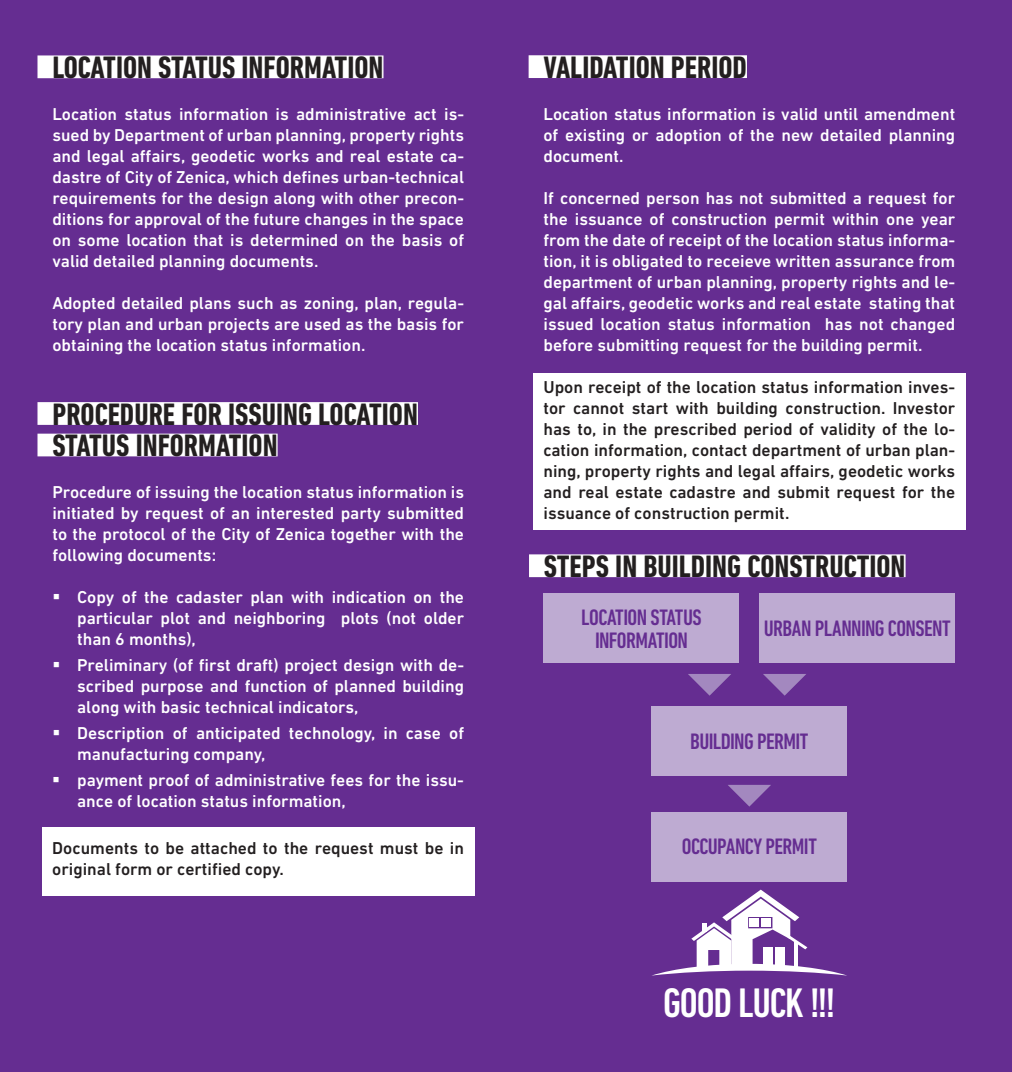
<style>
.page{position:relative;width:1012px;height:1072px;background:#fff}
.page>*{position:absolute;margin:0;border:0;box-sizing:border-box;transform-origin:0 0}
.t1{font:500 condensed 42px "DIN Next LT Pro";letter-spacing:-.03em;color:#fff}
.t2{font:700 condensed 31.5px/31.5px "DIN Next LT Pro";color:#231f20}
.t3{font:500 condensed 22.75px/22.8px "DIN Next LT Pro";letter-spacing:-.025em;color:#652d91;text-align:center}
.t4{font:500 17.5px/21px "DIN Next LT Pro";color:#fff;text-align:justify}
.t5{font:500 17.5px/21px "DIN Next LT Pro";color:#231f20}
</style>
<div class="page">
<div style="left:0;top:0;width:1012px;height:1071px;background:#652d91"></div>
<div style="left:533px;top:373px;width:433px;height:156px;background:#fff"></div>
<div style="left:42px;top:827px;width:433px;height:68px;background:#fff"></div>
<div style="left:38px;top:55px;width:345px;height:23px;background:#fff"></div>
<div style="left:38px;top:402px;width:380px;height:23px;background:#fff"></div>
<div style="left:38px;top:433px;width:240px;height:23px;background:#fff"></div>
<div style="left:529px;top:55px;width:218px;height:23px;background:#fff"></div>
<div style="left:543px;top:593px;width:196px;height:70px;background:#beabd2"></div>
<div style="left:651px;top:706px;width:196px;height:70px;background:#beabd2"></div>
<div style="left:651px;top:811px;width:196px;height:70px;background:#beabd2"></div>
<div style="left:759px;top:593px;width:196px;height:70px;background:#beabd2"></div>
<svg style="left:653px;top:889px;width:192px;height:86px"></svg>
<svg style="left:688px;top:674px;width:43px;height:21px"></svg>
<svg style="left:763px;top:674px;width:43px;height:21px"></svg>
<svg style="left:728px;top:784px;width:43px;height:22px"></svg>
<div style="left:529px;top:554px;width:377px;height:23px;background:#fff"></div>
<h2 class="t2" style="left:52px;top:52px;width:333px">LOCATION STATUS INFORMATION</h2>
<p class="t4" style="left:52px;top:104px;width:413px">Location status information is administrative act is&shy;sued by Department of urban planning, property rights and legal affairs, geodetic works and real estate ca&shy;dastre of City of Zenica, which defines urban-technical requirements for the design along with other precon&shy;ditions for approval of the future changes in the space on some location that is determined on the basis of valid detailed planning documents.</p>
<p class="t4" style="left:52px;top:293px;width:413px">Adopted detailed plans such as zoning, plan, regula&shy;tory plan and urban projects are used as the basis for obtaining the location status information.</p>
<h2 class="t2" style="left:52px;top:398px;width:367px">PROCEDURE FOR ISSUING LOCATION<br>STATUS INFORMATION</h2>
<p class="t4" style="left:52px;top:482px;width:413px">Procedure of issuing the location status information is initiated by request of an interested party submitted to the protocol of the City of Zenica together with the following documents:</p>
<p class="t4" style="left:77px;top:587px;width:388px">Copy of the cadaster plan with indication on the particular plot and neighboring plots (not older than 6 months),</p>
<p class="t4" style="left:77px;top:655px;width:388px">Preliminary (of first draft) project design with de&shy;scribed purpose and function of planned building along with basic technical indicators,</p>
<p class="t4" style="left:77px;top:723px;width:388px">Description of anticipated technology, in case of manufacturing company,</p>
<p class="t4" style="left:77px;top:769px;width:388px">payment proof of administrative fees for the issu&shy;ance of location status information,</p>
<p class="t5" style="left:52px;top:837px;width:413px">Documents to be attached to the request must be in original form or certified copy.</p>
<h2 class="t2" style="left:543px;top:52px;width:205px">VALIDATION PERIOD</h2>
<p class="t4" style="left:543px;top:103px;width:413px">Location status information is valid until amendment of existing or adoption of the new detailed planning document.</p>
<p class="t4" style="left:543px;top:187px;width:413px">If concerned person has not submitted a request for the issuance of construction permit within one year from the date of receipt of the location status informa&shy;tion, it is obligated to receieve written assurance from department of urban planning, property rights and le&shy;gal affairs, geodetic works and real estate stating that issued location status information has not changed before submitting request for the building permit.</p>
<p class="t5" style="left:543px;top:376px;width:413px;text-align:justify">Upon receipt of the location status information inves&shy;tor cannot start with building construction. Investor has to, in the prescribed period of validity of the lo&shy;cation information, contact department of urban plan&shy;ning, property rights and legal affairs, geodetic works and real estate cadastre and submit request for the issuance of construction permit.</p>
<h2 class="t2" style="left:544px;top:550px;width:363px">STEPS IN BUILDING CONSTRUCTION</h2>
<h3 class="t3" style="left:581px;top:606px;width:122px">LOCATION STATUS<br>INFORMATION</h3>
<h3 class="t3" style="left:764px;top:617px;width:188px">URBAN PLANNING CONSENT</h3>
<h3 class="t3" style="left:690px;top:730px;width:120px">BUILDING PERMIT</h3>
<h3 class="t3" style="left:682px;top:835px;width:137px">OCCUPANCY PERMIT</h3>
<h1 class="t1" style="left:663px;top:979px;width:174px">GOOD LUCK !!!</h1>
</div>
